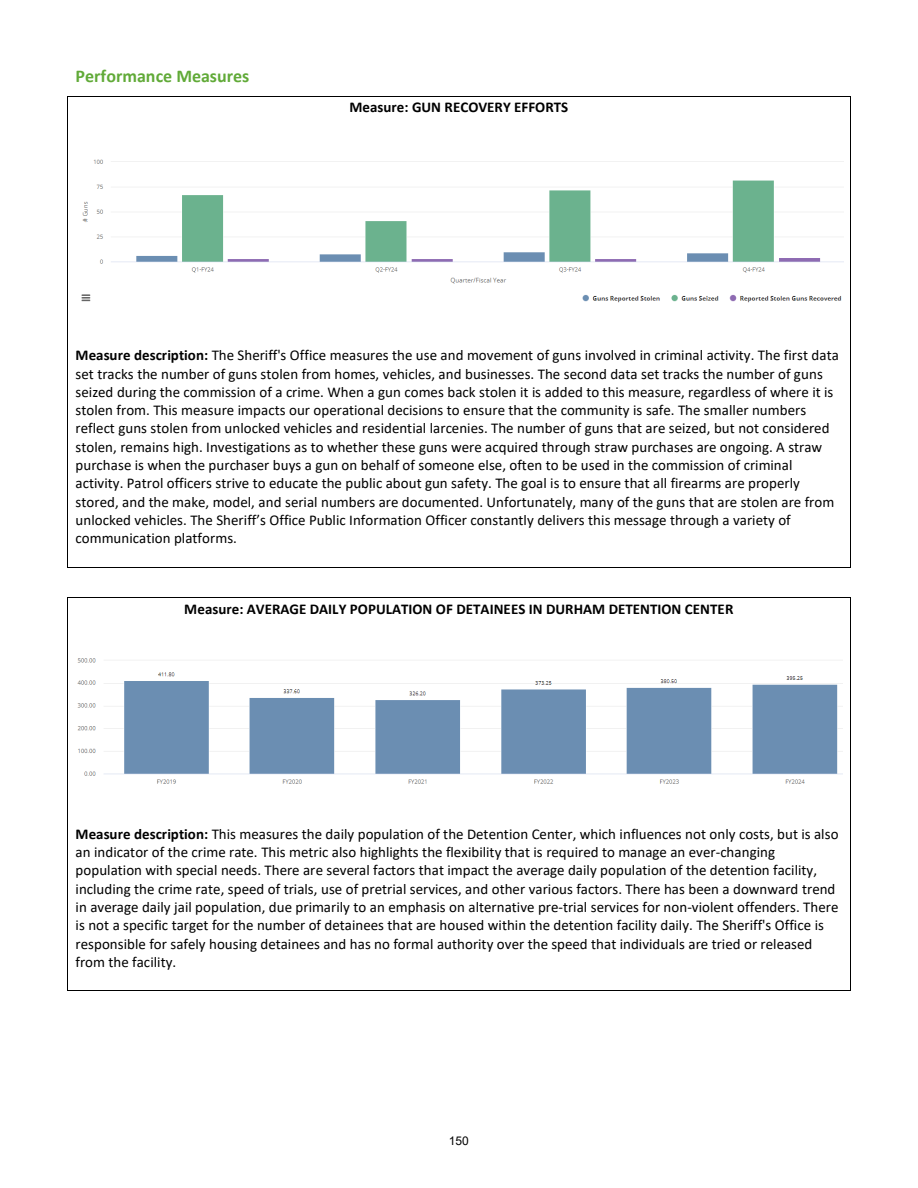
<style>
.page{position:relative;width:918px;height:1188px;background:#fff}
.page>*{position:absolute;margin:0;border:0;box-sizing:border-box;transform-origin:0 0}
.t1{font:700 18px "Calibri";color:#61aa38}
.t2{font:15px/18.3px "Calibri";color:#000}
.t3{font:700 15px "Calibri";color:#000}
.t4{font:12px "Arial";color:#000}
.s1{font-weight:700}
</style>
<div class="page">
<hr style="left:68px;top:96px;width:782px;height:1px;background:#000">
<svg style="left:67px;top:96px;width:1px;height:57px"></svg>
<svg style="left:850px;top:96px;width:1px;height:57px"></svg>
<img style="left:81px;top:159px;width:762px;height:144px">
<hr style="left:67px;top:153px;width:1px;height:156px;background:#000">
<hr style="left:850px;top:153px;width:1px;height:156px;background:#000">
<hr style="left:68px;top:567px;width:782px;height:1px;background:#000">
<svg style="left:67px;top:309px;width:1px;height:259px"></svg>
<svg style="left:850px;top:309px;width:1px;height:259px"></svg>
<hr style="left:68px;top:597px;width:782px;height:1px;background:#000">
<svg style="left:67px;top:597px;width:1px;height:57px"></svg>
<svg style="left:850px;top:597px;width:1px;height:57px"></svg>
<img style="left:77px;top:658px;width:765px;height:126px">
<hr style="left:67px;top:654px;width:1px;height:134px;background:#000">
<hr style="left:850px;top:654px;width:1px;height:134px;background:#000">
<hr style="left:68px;top:991px;width:782px;height:1px;background:#000">
<svg style="left:67px;top:788px;width:1px;height:203px"></svg>
<svg style="left:850px;top:788px;width:1px;height:203px"></svg>
<h1 class="t1" style="left:76px;top:63px;width:175px">Performance Measures</h1>
<p class="t3" style="left:349px;top:97px;width:220px">Measure: GUN RECOVERY EFFORTS</p>
<p class="t2" style="left:76px;top:346px;width:765px"><span class="s1">Measure description:</span> The Sheriff's Office measures the use and movement of guns involved in criminal activity. The first data set tracks the number of guns stolen from homes, vehicles, and businesses. The second data set tracks the number of guns seized during the commission of a crime. When a gun comes back stolen it is added to this measure, regardless of where it is stolen from. This measure impacts our operational decisions to ensure that the community is safe. The smaller numbers reflect guns stolen from unlocked vehicles and residential larcenies. The number of guns that are seized, but not considered stolen, remains high. Investigations as to whether these guns were acquired through straw purchases are ongoing. A straw purchase is when the purchaser buys a gun on behalf of someone else, often to be used in the commission of criminal activity. Patrol officers strive to educate the public about gun safety. The goal is to ensure that all firearms are properly stored, and the make, model, and serial numbers are documented. Unfortunately, many of the guns that are stolen are from unlocked vehicles. The Sheriff’s Office Public Information Officer constantly delivers this message through a variety of communication platforms.</p>
<p class="t3" style="left:184px;top:598px;width:551px">Measure: AVERAGE DAILY POPULATION OF DETAINEES IN DURHAM DETENTION CENTER</p>
<p class="t2" style="left:76px;top:824px;width:764px"><span class="s1">Measure description:</span> This measures the daily population of the Detention Center, which influences not only costs, but is also an indicator of the crime rate. This metric also highlights the flexibility that is required to manage an ever-changing population with special needs. There are several factors that impact the average daily population of the detention facility, including the crime rate, speed of trials, use of pretrial services, and other various factors. There has been a downward trend in average daily jail population, due primarily to an emphasis on alternative pre-trial services for non-violent offenders. There is not a specific target for the number of detainees that are housed within the detention facility daily. The Sheriff's Office is responsible for safely housing detainees and has no formal authority over the speed that individuals are tried or released from the facility.</p>
<p class="t4" style="left:449px;top:1132px;width:22px">150</p>
</div>
